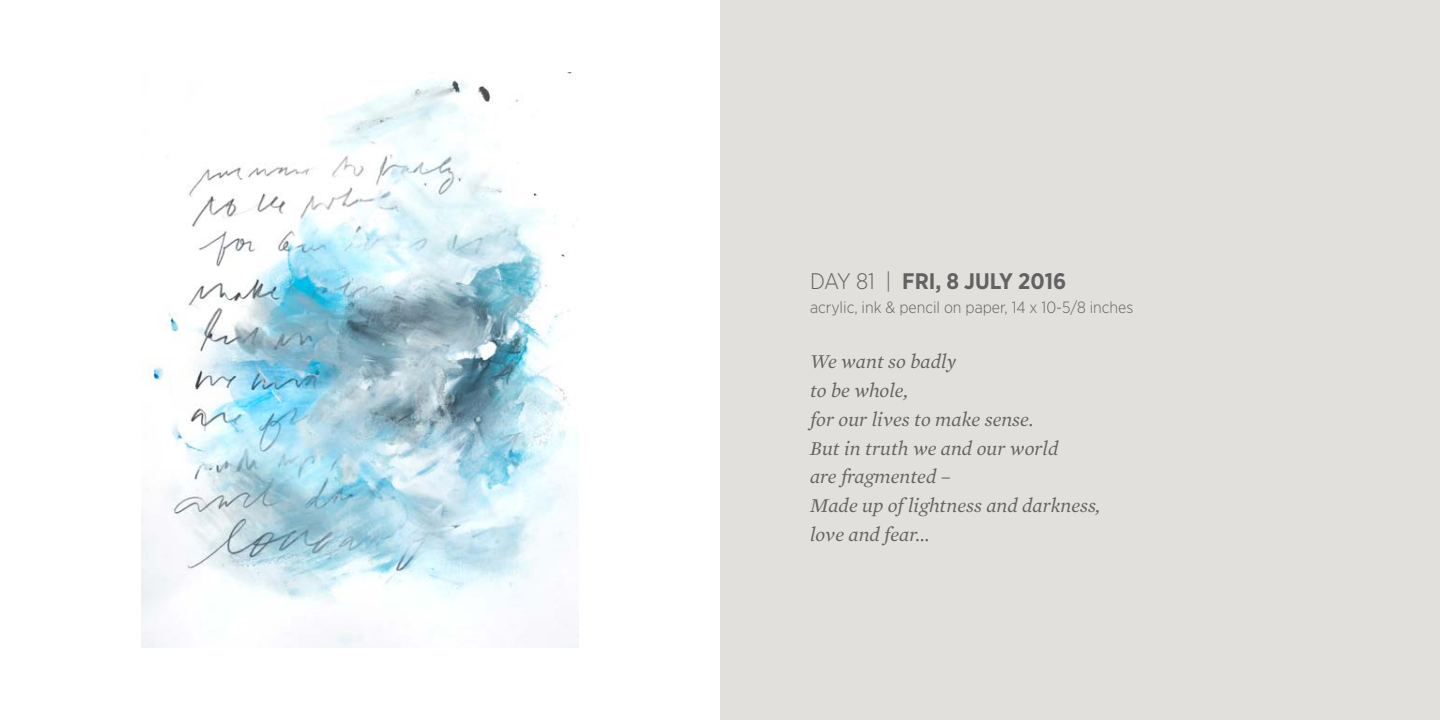
<style>
.page{position:relative;width:1440px;height:720px;background:#fff}
.page>*{position:absolute;margin:0;border:0;box-sizing:border-box;transform-origin:0 0}
.t1{font:700 22.5px "Gotham Narrow";color:#545456}
.t2{font:italic 20px/28.8px "Mercury Text G1";color:#545456}
.t3{font:300 16.25px "Gotham Narrow";color:#545456}
.s1{font-weight:300}
</style>
<div class="page">
<div style="left:720px;top:0;width:720px;height:720px;background:#e1e0dc"></div>
<img style="left:141px;top:72px;width:438px;height:576px">
<p class="t1" style="left:810px;top:266px;width:258px"><span class="s1">DAY 81 |</span> FRI, 8 JULY 2016</p>
<p class="t3" style="left:810px;top:297px;width:325px">acrylic, ink &amp; pencil on paper, 14 x 10-5/8 inches</p>
<p class="t2" style="left:810px;top:346px;width:292px">We want so badly<br>to be whole,<br>for our lives to make sense.<br>But in truth we and our world<br>are fragmented –<br>Made up of lightness and darkness, love and fear...</p>
</div>
